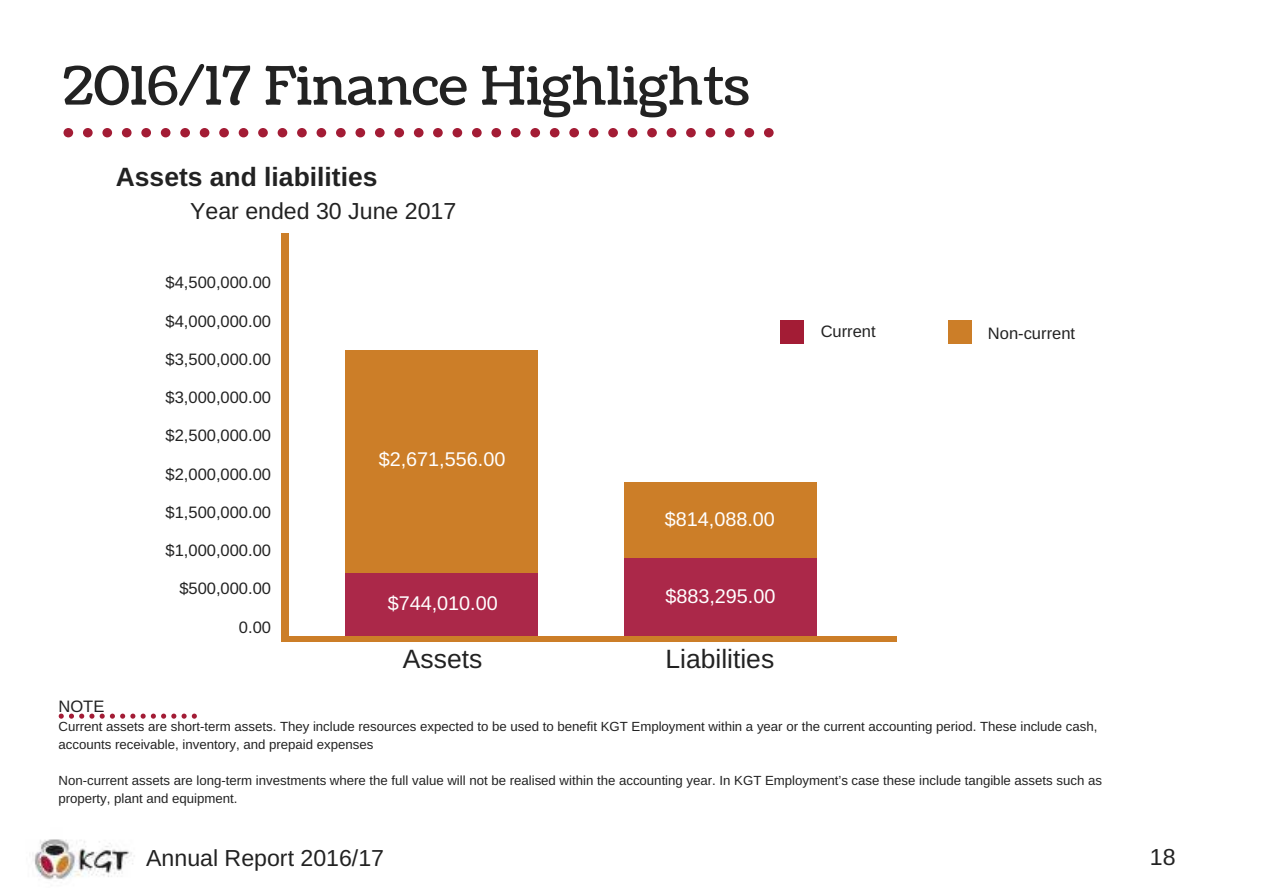
<style>
.page{position:relative;width:1263px;height:893px;background:#fff}
.page>*{position:absolute;margin:0;border:0;box-sizing:border-box;transform-origin:0 0}
.t1{font:52.95px "Coustard";color:#222}
.t2{font:700 26.4px "Arimo";color:#222}
.t3{font:26.4px "Arimo";color:#222}
.t4{font:23.1px "Arimo";color:#222}
.t5{font:19.8px "Arimo";color:#fff}
.t6{font:16.5px "Arimo";color:#222}
.t7{font:13.2px/18px "Arimo";color:#222}
</style>
<div class="page">
<img style="left:32px;top:839px;width:103px;height:41px">
<svg style="left:59px;top:714px;width:35px;height:5px"></svg>
<svg style="left:100px;top:714px;width:35px;height:5px"></svg>
<svg style="left:141px;top:714px;width:35px;height:5px"></svg>
<svg style="left:182px;top:714px;width:15px;height:5px"></svg>
<div style="left:281px;top:233px;width:8px;height:408px;background:#cc7e28"></div>
<div style="left:781px;top:321px;width:23px;height:23px;background:#a31c35"></div>
<div style="left:948px;top:321px;width:24px;height:23px;background:#cc7e28"></div>
<div style="left:345px;top:569px;width:193px;height:69px;background:#ab2849"></div>
<div style="left:624px;top:556px;width:193px;height:82px;background:#ab2849"></div>
<div style="left:281px;top:637px;width:616px;height:5px;background:#cc7e28"></div>
<div style="left:345px;top:350px;width:193px;height:222px;background:#cc7e28"></div>
<div style="left:624px;top:482px;width:192px;height:76px;background:#cc7e28"></div>
<div style="left:161px;top:128px;width:9px;height:9px;background:#a31c35;border-radius:50%"></div>
<div style="left:180px;top:128px;width:10px;height:9px;background:#a31c35;border-radius:50%"></div>
<div style="left:141px;top:128px;width:10px;height:9px;background:#a31c35;border-radius:50%"></div>
<div style="left:219px;top:128px;width:10px;height:9px;background:#a31c35;border-radius:50%"></div>
<svg style="left:63px;top:128px;width:10px;height:9px"></svg>
<div style="left:239px;top:128px;width:9px;height:9px;background:#a31c35;border-radius:50%"></div>
<div style="left:83px;top:128px;width:10px;height:9px;background:#a31c35;border-radius:50%"></div>
<div style="left:102px;top:128px;width:10px;height:9px;background:#a31c35;border-radius:50%"></div>
<div style="left:122px;top:128px;width:10px;height:9px;background:#a31c35;border-radius:50%"></div>
<div style="left:200px;top:128px;width:9px;height:9px;background:#a31c35;border-radius:50%"></div>
<div style="left:355px;top:128px;width:10px;height:9px;background:#a31c35;border-radius:50%"></div>
<div style="left:375px;top:128px;width:10px;height:9px;background:#a31c35;border-radius:50%"></div>
<div style="left:394px;top:128px;width:10px;height:9px;background:#a31c35;border-radius:50%"></div>
<div style="left:414px;top:128px;width:10px;height:9px;background:#a31c35;border-radius:50%"></div>
<div style="left:336px;top:128px;width:10px;height:9px;background:#a31c35;border-radius:50%"></div>
<div style="left:278px;top:128px;width:9px;height:9px;background:#a31c35;border-radius:50%"></div>
<div style="left:297px;top:128px;width:10px;height:9px;background:#a31c35;border-radius:50%"></div>
<div style="left:258px;top:128px;width:10px;height:9px;background:#a31c35;border-radius:50%"></div>
<div style="left:317px;top:128px;width:9px;height:9px;background:#a31c35;border-radius:50%"></div>
<div style="left:530px;top:128px;width:10px;height:9px;background:#a31c35;border-radius:50%"></div>
<div style="left:550px;top:128px;width:9px;height:9px;background:#a31c35;border-radius:50%"></div>
<div style="left:511px;top:128px;width:10px;height:9px;background:#a31c35;border-radius:50%"></div>
<div style="left:589px;top:128px;width:9px;height:9px;background:#a31c35;border-radius:50%"></div>
<svg style="left:433px;top:128px;width:10px;height:9px"></svg>
<div style="left:608px;top:128px;width:10px;height:9px;background:#a31c35;border-radius:50%"></div>
<div style="left:452px;top:128px;width:10px;height:9px;background:#a31c35;border-radius:50%"></div>
<div style="left:472px;top:128px;width:10px;height:9px;background:#a31c35;border-radius:50%"></div>
<div style="left:491px;top:128px;width:10px;height:9px;background:#a31c35;border-radius:50%"></div>
<div style="left:569px;top:128px;width:10px;height:9px;background:#a31c35;border-radius:50%"></div>
<div style="left:725px;top:128px;width:10px;height:9px;background:#a31c35;border-radius:50%"></div>
<div style="left:744px;top:128px;width:10px;height:9px;background:#a31c35;border-radius:50%"></div>
<div style="left:764px;top:128px;width:10px;height:9px;background:#a31c35;border-radius:50%"></div>
<div style="left:705px;top:128px;width:10px;height:9px;background:#a31c35;border-radius:50%"></div>
<div style="left:647px;top:128px;width:10px;height:9px;background:#a31c35;border-radius:50%"></div>
<div style="left:667px;top:128px;width:9px;height:9px;background:#a31c35;border-radius:50%"></div>
<div style="left:628px;top:128px;width:9px;height:9px;background:#a31c35;border-radius:50%"></div>
<div style="left:686px;top:128px;width:10px;height:9px;background:#a31c35;border-radius:50%"></div>
<h1 class="t1" style="left:63px;top:51px;width:688px">2016/17 Finance Highlights</h1>
<h2 class="t2" style="left:116px;top:162px;width:263px">Assets and liabilities</h2>
<h3 class="t4" style="left:190px;top:199px;width:268px">Year ended 30 June 2017</h3>
<p class="t6" style="left:166px;top:274px;width:107px">$4,500,000.00</p>
<p class="t6" style="left:166px;top:312px;width:107px">$4,000,000.00</p>
<p class="t6" style="left:166px;top:350px;width:107px">$3,500,000.00</p>
<p class="t6" style="left:166px;top:389px;width:107px">$3,000,000.00</p>
<p class="t6" style="left:166px;top:427px;width:107px">$2,500,000.00</p>
<p class="t6" style="left:166px;top:465px;width:107px">$2,000,000.00</p>
<p class="t6" style="left:166px;top:503px;width:107px">$1,500,000.00</p>
<p class="t6" style="left:166px;top:542px;width:107px">$1,000,000.00</p>
<p class="t6" style="left:179px;top:580px;width:93px">$500,000.00</p>
<p class="t6" style="left:239px;top:618px;width:34px">0.00</p>
<h3 class="t5" style="left:379px;top:448px;width:128px">$2,671,556.00</h3>
<h3 class="t5" style="left:665px;top:509px;width:112px">$814,088.00</h3>
<h3 class="t5" style="left:388px;top:592px;width:112px">$744,010.00</h3>
<h3 class="t5" style="left:665px;top:585px;width:112px">$883,295.00</h3>
<h2 class="t3" style="left:403px;top:645px;width:81px">Assets</h2>
<h2 class="t3" style="left:665px;top:645px;width:110px">Liabilities</h2>
<p class="t6" style="left:821px;top:323px;width:57px">Current</p>
<p class="t6" style="left:988px;top:324px;width:89px">Non-current</p>
<p class="t6" style="left:58px;top:697px;width:47px">NOTE</p>
<p class="t7" style="left:58px;top:718px;width:1040px">Current assets are short-term assets. They include resources expected to be used to benefit KGT Employment within a year or the current accounting period. These include cash, accounts receivable, inventory, and prepaid expenses</p>
<p class="t7" style="left:58px;top:772px;width:1045px">Non-current assets are long-term investments where the full value will not be realised within the accounting year. In KGT Employment’s case these include tangible assets such as property, plant and equipment.</p>
<h3 class="t4" style="left:146px;top:846px;width:239px">Annual Report 2016/17</h3>
<h3 class="t4" style="left:1150px;top:845px;width:27px">18</h3>
</div>
